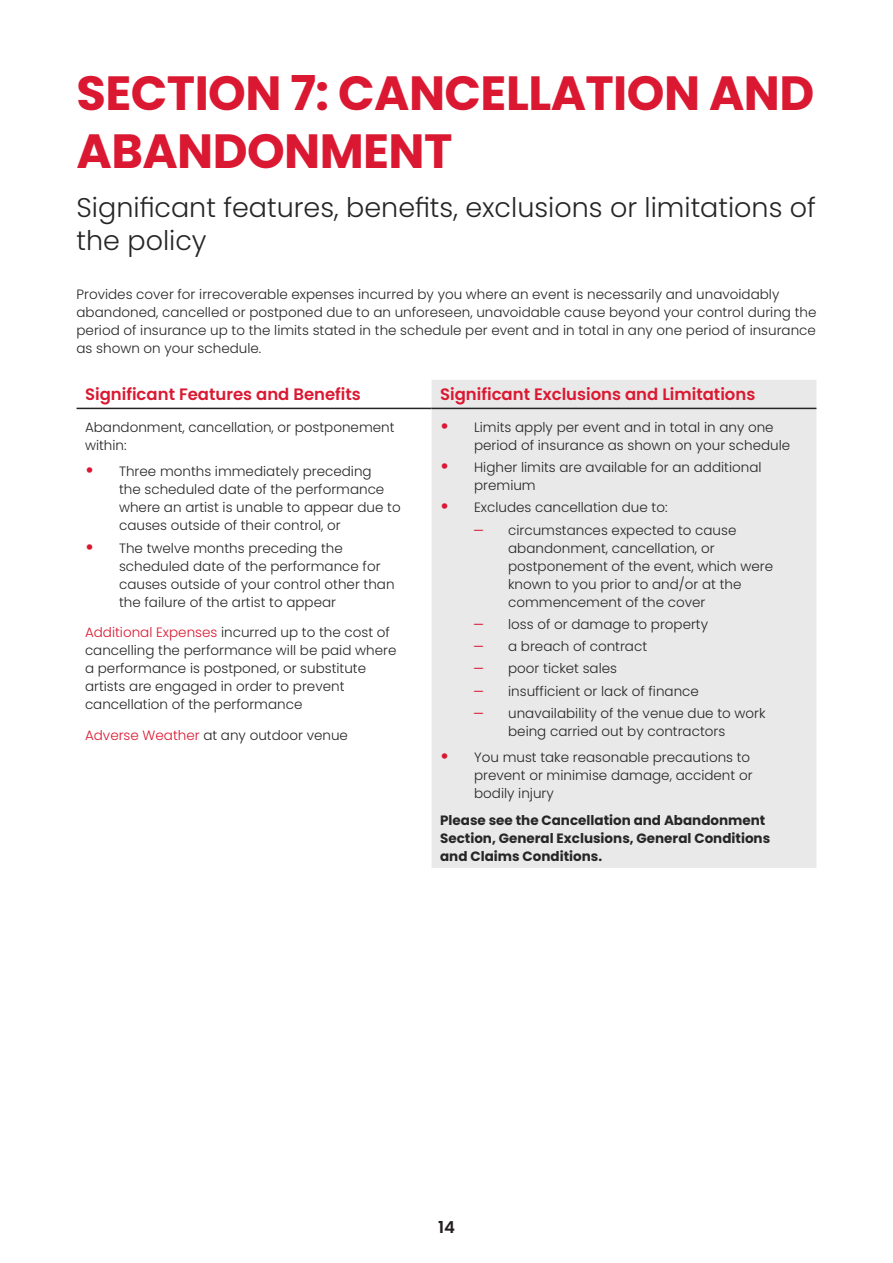
<style>
.page{position:relative;width:893px;height:1263px;background:#fff}
.page>*{position:absolute;margin:0;border:0;box-sizing:border-box;transform-origin:0 0}
.A4_Page_Title{font:700 48px/57.6px "Poppins";letter-spacing:-.01em;color:#db1831}
.A4_Page_Subtitle{font:300 27px/32.4px "Poppins";color:#262626}
.Subtitle_L1_Red{font:600 16.5px "Poppins";color:#db1831}
.t1{font:600 16.5px "Poppins";color:#231f20}
.Body{font:300 13.5px/18px "Poppins";color:#262626}
.Body-2{font:700 13.5px/18px "Poppins";color:#262626}
.s1{font-weight:700;font-size:18px;color:#db1831}
.s2{color:#db1831}
.s3{font-family:"FS Albert";font-size:18px;color:#db1831}
</style>
<div class="page">
<div style="left:432px;top:380px;width:384px;height:488px;background:#e9e9e9"></div>
<hr style="left:77px;top:408px;width:355px;height:1px;background:#262626">
<hr style="left:432px;top:408px;width:384px;height:1px;background:#262626">
<p class="A4_Page_Title" style="left:77px;top:65px;width:739px">SECTION 7: CANCELLATION AND<br>ABANDONMENT</p>
<p class="A4_Page_Subtitle" style="left:77px;top:192px;width:741px">Significant features, benefits, exclusions or limitations of the policy</p>
<p class="Body" style="left:77px;top:285px;width:741px">Provides cover for irrecoverable expenses incurred by you where an event is necessarily and unavoidably abandoned, cancelled or postponed due to an unforeseen, unavoidable cause beyond your control during the period of insurance up to the limits stated in the schedule per event and in total in any one period of insurance as shown on your schedule.</p>
<p class="Subtitle_L1_Red" style="left:85px;top:385px;width:277px">Significant Features and Benefits</p>
<p class="Subtitle_L1_Red" style="left:440px;top:385px;width:317px">Significant Exclusions and Limitations</p>
<p class="Body" style="left:85px;top:418px;width:311px">Abandonment, cancellation, or postponement within:</p>
<p class="Body" style="left:119px;top:463px;width:283px;text-indent:-34px"><span class="s1">•</span> Three months immediately preceding<br>the scheduled date of the performance where an artist is unable to appear due to causes outside of their control, or</p>
<p class="Body" style="left:119px;top:539px;width:277px;text-indent:-34px"><span class="s1">•</span> The twelve months preceding the scheduled date of the performance for causes outside of your control other than the failure of the artist to appear</p>
<p class="Body" style="left:85px;top:624px;width:313px"><span class="s2">Additional Expenses</span> incurred up to the cost of cancelling the performance will be paid where a performance is postponed, or substitute artists are engaged in order to prevent cancellation of the performance</p>
<p class="Body" style="left:85px;top:726px;width:264px"><span class="s2">Adverse Weather</span> at any outdoor venue</p>
<p class="Body" style="left:474px;top:418px;width:318px;text-indent:-34px"><span class="s1">•</span> Limits apply per event and in total in any one period of insurance as shown on your schedule</p>
<p class="Body" style="left:474px;top:458px;width:289px;text-indent:-34px"><span class="s1">•</span> Higher limits are available for an additional premium</p>
<p class="Body" style="left:440px;top:499px;width:229px"><span class="s1">•</span> Excludes cancellation due to:</p>
<p class="Body" style="left:508px;top:521px;width:267px;text-indent:-34px"><span class="s3">–</span> circumstances expected to cause abandonment, cancellation, or postponement of the event, which were known to you prior to and/or at the commencement of the cover</p>
<p class="Body" style="left:474px;top:615px;width:235px"><span class="s3">–</span> loss of or damage to property</p>
<p class="Body" style="left:474px;top:637px;width:174px"><span class="s3">–</span> a breach of contract</p>
<p class="Body" style="left:474px;top:660px;width:144px"><span class="s3">–</span> poor ticket sales</p>
<p class="Body" style="left:474px;top:682px;width:226px"><span class="s3">–</span> insufficient or lack of finance</p>
<p class="Body" style="left:474px;top:704px;width:293px;text-align:center"><span class="s3">–</span> unavailability of the venue due to work being carried out by contractors</p>
<p class="Body" style="left:474px;top:749px;width:280px;text-indent:-34px"><span class="s1">•</span> You must take reasonable precautions to prevent or minimise damage, accident or bodily injury</p>
<p class="Body-2" style="left:440px;top:811px;width:332px">Please see the Cancellation and Abandonment<br>Section, General Exclusions, General Conditions and Claims Conditions.</p>
<p class="t1" style="left:438px;top:1218px;width:18px">14</p>
</div>
